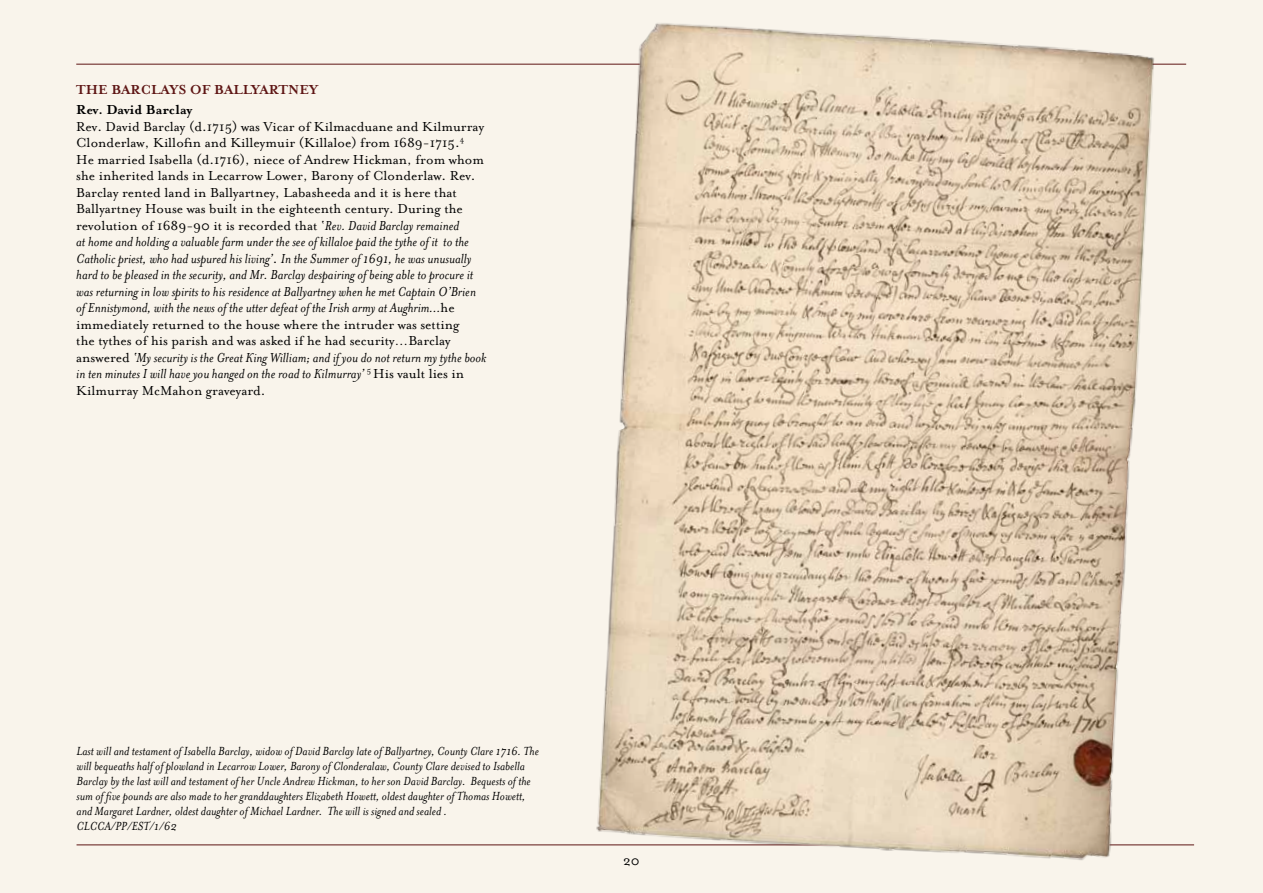
<style>
.page{position:relative;width:1263px;height:893px;background:#f9f4eb}
.page>*{position:absolute;margin:0;border:0;box-sizing:border-box;transform-origin:0 0}
.t1{font:15px/16.5px "Mrs Eaves Roman";color:#000}
.t2{font:italic 15px/16.5px "Mrs Eaves";color:#000}
.t3{font:700 15px "Mrs Eaves";color:#5e1514}
.t4{font:700 15px "Mrs Eaves";color:#000}
.t5{font:italic 13.5px/15px "Mrs Eaves";color:#000}
.s1{font-family:"Mrs Eaves";font-style:italic}
.s2{font-family:"Mrs Eaves Roman";font-style:normal}
</style>
<div class="page">
<hr style="left:77px;top:844px;width:1117px;height:1px;background:#5e1514">
<hr style="left:76px;top:64px;width:1110px;height:1px;background:#5e1514">
<img style="left:588px;top:23px;width:576px;height:837px">
<p class="t3" style="left:76px;top:81px;width:56px">THE BARC</p>
<p class="t3" style="left:151px;top:81px;width:120px">LAYS OF BALLYART</p>
<p class="t3" style="left:288px;top:81px;width:31px">NEY</p>
<p class="t4" style="left:76px;top:101px;width:118px">REV. DAVID BARCLAY</p>
<p class="t1" style="left:76px;top:118px;width:409px">Rev. David Barclay (d.1715) was Vicar of Kilmacduane and Kilmurray Clonderlaw, Killofin and Killeymuir (Killaloe) from 1689-1715.<sup>4<br></sup>He married Isabella (d.1716), niece of Andrew Hickman, from whom she inherited lands in Lecarrow Lower, Barony of Clonderlaw. Rev.<br>Barclay rented land in Ballyartney, Labasheeda and it is here that Ballyartney House was built in the eighteenth century. During the revolution of 1689-90 it is recorded that ‘<span class="s1">Rev. David Barclay remained</span></p>
<p class="t2" style="left:76px;top:234px;width:401px">at home and holding a valuable farm under the see of killaloe paid the tythe of it to the Catholic priest, who had uspured his living’<span class="s2">.</span> In the Summer of 1691, he was unusually hard to be pleased in the security, and Mr. Barclay despairing of being able to procure it was returning in low spirits to his residence at Ballyartney when he met Captain O’Brien of Ennistymond, with the news of the utter defeat of the Irish army at Aughrim…<span class="s2">he</span></p>
<p class="t1" style="left:76px;top:316px;width:385px">immediately returned to the house where the intruder was setting the tythes of his parish and was asked if he had security…Barclay</p>
<p class="t2" style="left:76px;top:349px;width:412px"><span class="s2">answered</span> ‘My security is the Great King William; and if you do not return my tythe book in ten minutes I will have you hanged on the road to Kilmurray’ <sup>5</sup> <span class="s2">His vault lies in</span></p>
<p class="t1" style="left:76px;top:382px;width:191px">Kilmurray McMahon graveyard.</p>
<p class="t5" style="left:77px;top:743px;width:464px">Last will and testament of Isabella Barclay, widow of David Barclay late of Ballyartney, County Clare 1716. The will bequeaths half of plowland in Lecarrow Lower, Barony of Clonderalaw, County Clare devised to Isabella Barclay by the last will and testament of her Uncle Andrew Hickman, to her son David Barclay. Bequests of the sum of five pounds are also made to her granddaughters Elizabeth Howett, oldest daughter of Thomas Howett, and Margaret Lardner, oldest daughter of Michael Lardner. The will is signed and sealed .<br>CLCCA/PP/EST/1/62</p>
<p class="t1" style="left:623px;top:852px;width:18px">20</p>
</div>
